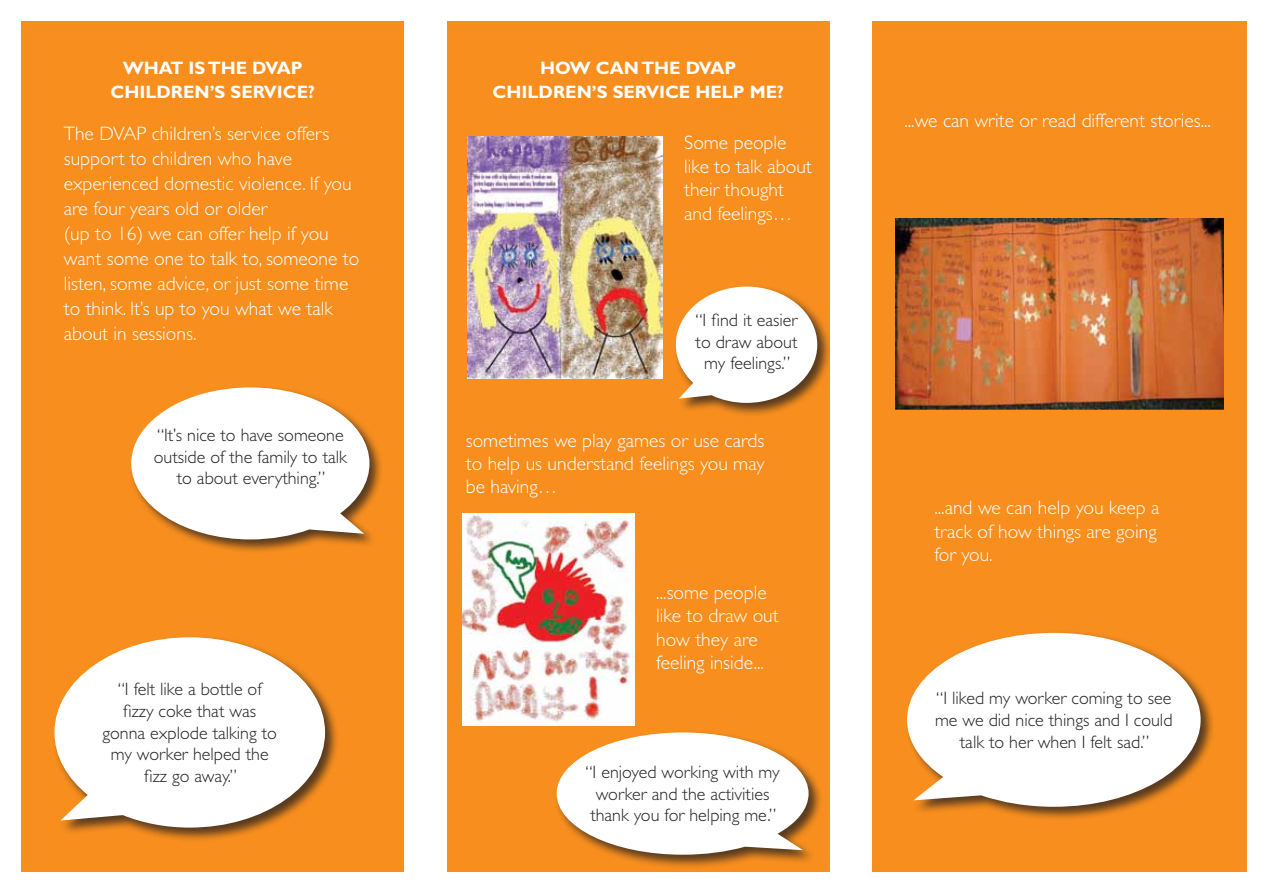
<style>
.page{position:relative;width:1268px;height:893px;background:#fff}
.page>*{position:absolute;margin:0;border:0;box-sizing:border-box;transform-origin:0 0}
.t1{font:300 19.5px/23.4px "Gill Sans Std";color:#fff}
.t2{font:300 18px/21.6px "Gill Sans Std";color:#231f20;text-align:center}
.t3{font:700 18px/24px "Gill Sans Std";color:#fff;text-align:center}
</style>
<div class="page">
<div style="left:446px;top:21px;width:383px;height:851px;background:#f78e1e"></div>
<div style="left:872px;top:21px;width:374px;height:851px;background:#f78e1e"></div>
<div style="left:21px;top:21px;width:383px;height:851px;background:#f78e1e"></div>
<div style="left:129px;top:385px;width:254px;height:169px;background:#231f20;opacity:.75"></div>
<svg style="left:131px;top:387px;width:238px;height:152px;background:#f8e5d1"></svg>
<div style="left:904px;top:631px;width:310px;height:190px;background:#231f20;opacity:.75"></div>
<svg style="left:906px;top:633px;width:294px;height:174px;background:#f7e4d0"></svg>
<img style="left:462px;top:513px;width:172px;height:213px">
<img style="left:467px;top:136px;width:195px;height:242px">
<img style="left:895px;top:219px;width:327px;height:190px">
<div style="left:554px;top:730px;width:268px;height:139px;background:#231f20;opacity:.75"></div>
<svg style="left:556px;top:732px;width:252px;height:123px;background:#f7e4cf"></svg>
<div style="left:52px;top:635px;width:287px;height:207px;background:#231f20;opacity:.75"></div>
<svg style="left:54px;top:637px;width:271px;height:191px;background:#f7e4d0"></svg>
<div style="left:673px;top:284px;width:158px;height:133px;background:#231f20;opacity:.75"></div>
<svg style="left:675px;top:287px;width:142px;height:116px;background:#f5e3d1"></svg>
<p class="t3" style="left:110px;top:56px;width:206px">WHAT IS THE DVAP<br>CHILDREN’S SERVICE?</p>
<p class="t1" style="left:64px;top:121px;width:297px;line-height:25px">The DVAP children’s service offers support to children who have experienced domestic violence. If you are four years old or older<br>(up to 16) we can offer help if you want some one to talk to, someone to listen, some advice, or just some time to think. It’s up to you what we talk about in sessions.</p>
<p class="t2" style="left:154px;top:424px;width:194px">“It’s nice to have someone outside of the family to talk to about everything.”</p>
<p class="t2" style="left:102px;top:679px;width:176px">“I felt like a bottle of fizzy coke that was gonna explode talking to my worker helped the fizz go away.”</p>
<p class="t3" style="left:492px;top:56px;width:293px;text-align:left;text-indent:103px">CAN THE DVAP<br>CHILDREN’S SERVICE HELP ME?</p>
<p class="t3" style="left:540px;top:56px;width:18px">HOW</p>
<p class="t1" style="left:684px;top:131px;width:129px">Some people like to talk about their thought and feelings…</p>
<p class="t2" style="left:695px;top:309px;width:104px">“I find it easier to draw about my feelings.”</p>
<p class="t1" style="left:466px;top:429px;width:300px;text-align:justify">sometimes we play games or use cards to help us understand feelings you may be having…</p>
<p class="t1" style="left:656px;top:581px;width:124px">...some people like to draw out how they are feeling inside...</p>
<p class="t2" style="left:585px;top:761px;width:196px">“I enjoyed working with my worker and the activities thank you for helping me.”</p>
<p class="t1" style="left:904px;top:109px;width:308px">...we can write or read different stories...</p>
<p class="t1" style="left:934px;top:496px;width:227px">...and we can help you keep a track of how things are going for you.</p>
<p class="t2" style="left:934px;top:688px;width:239px">“I liked my worker coming to see me we did nice things and I could talk to her when I felt sad.”</p>
</div>
